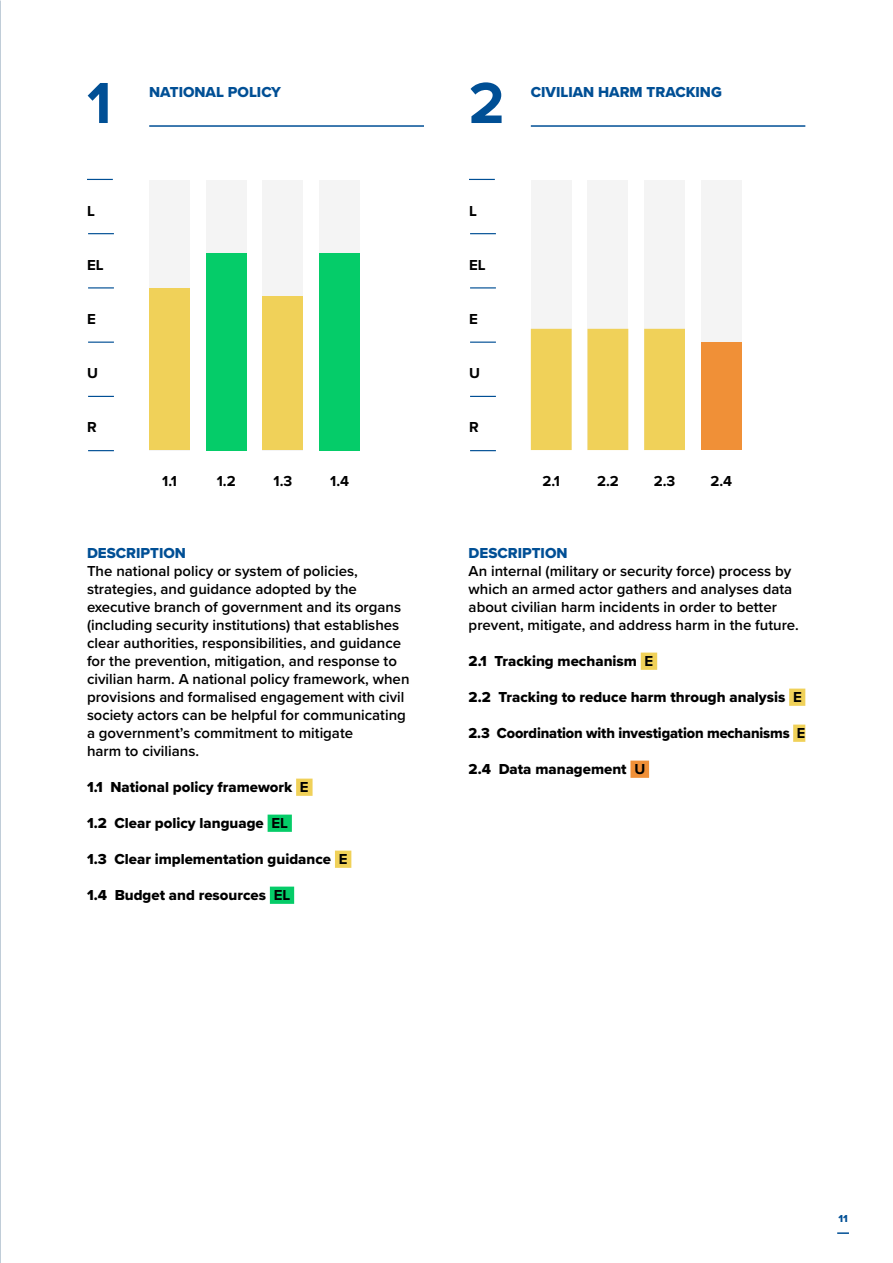
<style>
.page{position:relative;width:893px;height:1263px;background:#fff}
.page>*{position:absolute;margin:0;border:0;box-sizing:border-box;transform-origin:0 0}
.H1_Nr{font:700 60px "Proxima Nova";color:#004f95}
.P_Intro_Klein{font:600 15px/18px "Proxima Nova";color:#000}
.t1{font:15px "Proxima Nova Extrabld";color:#000}
.H3_Blue{font:15px "Proxima Nova Extrabld";color:#004f95}
.t2{font:700 15px "Proxima Nova";color:#000}
.t3{font:700 10.5px "Proxima Nova";color:#000;scale:1.05 1}
.t4{font:10.5px "Proxima Nova Extrabld";color:#004f95}
.s1{font-family:"Proxima Nova";font-weight:700}
</style>
<div class="page">
<svg style="left:837px;top:1232px;width:12px;height:2px"></svg>
<div style="left:296px;top:779px;width:17px;height:17px;background:#f0d159"></div>
<div style="left:268px;top:815px;width:24px;height:17px;background:#05cc68"></div>
<div style="left:335px;top:851px;width:16px;height:17px;background:#f0d159"></div>
<div style="left:270px;top:887px;width:24px;height:17px;background:#05cc68"></div>
<div style="left:641px;top:653px;width:16px;height:17px;background:#f0d159"></div>
<div style="left:789px;top:689px;width:16px;height:17px;background:#f0d159"></div>
<div style="left:793px;top:725px;width:12px;height:17px;background:#f0d159"></div>
<div style="left:630px;top:761px;width:19px;height:17px;background:#f09037"></div>
<div style="left:319px;top:180px;width:41px;height:270px;background:#f4f4f4"></div>
<div style="left:263px;top:180px;width:40px;height:270px;background:#f4f4f4"></div>
<div style="left:206px;top:180px;width:41px;height:270px;background:#f4f4f4"></div>
<div style="left:149px;top:180px;width:41px;height:270px;background:#f4f4f4"></div>
<div style="left:149px;top:288px;width:41px;height:162px;background:#f0d159"></div>
<div style="left:206px;top:253px;width:41px;height:197px;background:#05cc69"></div>
<div style="left:319px;top:253px;width:41px;height:197px;background:#05cc69"></div>
<div style="left:263px;top:296px;width:40px;height:154px;background:#f0d159"></div>
<div style="left:701px;top:180px;width:41px;height:270px;background:#f4f4f4"></div>
<div style="left:644px;top:180px;width:41px;height:270px;background:#f4f4f4"></div>
<div style="left:587px;top:180px;width:41px;height:270px;background:#f4f4f4"></div>
<div style="left:531px;top:180px;width:41px;height:270px;background:#f4f4f4"></div>
<svg style="left:531px;top:329px;width:154px;height:121px"></svg>
<div style="left:701px;top:342px;width:41px;height:108px;background:#f09037"></div>
<hr style="left:149px;top:125px;width:275px;height:2px;background:#004f95">
<hr style="left:531px;top:125px;width:274px;height:2px;background:#004f95">
<svg style="left:88px;top:233px;width:26px;height:1px"></svg>
<svg style="left:88px;top:287px;width:26px;height:1px"></svg>
<svg style="left:88px;top:450px;width:26px;height:1px"></svg>
<svg style="left:88px;top:396px;width:26px;height:1px"></svg>
<svg style="left:88px;top:342px;width:26px;height:1px"></svg>
<svg style="left:87px;top:179px;width:26px;height:1px"></svg>
<svg style="left:470px;top:233px;width:26px;height:1px"></svg>
<svg style="left:470px;top:287px;width:26px;height:1px"></svg>
<svg style="left:470px;top:450px;width:26px;height:1px"></svg>
<svg style="left:470px;top:396px;width:26px;height:1px"></svg>
<svg style="left:470px;top:342px;width:26px;height:1px"></svg>
<svg style="left:469px;top:179px;width:26px;height:1px"></svg>
<p class="H1_Nr" style="left:87px;top:58px;width:26px">1</p>
<p class="H1_Nr" style="left:469px;top:58px;width:37px">2</p>
<h3 class="H3_Blue" style="left:149px;top:81px;width:133px">NATIONAL POLICY</h3>
<h3 class="H3_Blue" style="left:531px;top:81px;width:193px">CIVILIAN HARM TRACKING</h3>
<h3 class="t2" style="left:87px;top:200px;width:9px">L</h3>
<h3 class="t2" style="left:469px;top:200px;width:9px">L</h3>
<h3 class="t2" style="left:87px;top:254px;width:18px">EL</h3>
<h3 class="t2" style="left:469px;top:254px;width:18px">EL</h3>
<h3 class="t2" style="left:87px;top:308px;width:10px">E</h3>
<h3 class="t2" style="left:469px;top:308px;width:10px">E</h3>
<h3 class="t2" style="left:87px;top:362px;width:12px">U</h3>
<h3 class="t2" style="left:469px;top:362px;width:12px">U</h3>
<h3 class="t2" style="left:87px;top:416px;width:11px">R</h3>
<h3 class="t2" style="left:469px;top:416px;width:11px">R</h3>
<p class="t3" style="left:166px;top:468px;width:12px">1.1</p>
<p class="t3" style="left:221px;top:468px;width:15px">1.2</p>
<p class="t3" style="left:278px;top:468px;width:15px">1.3</p>
<p class="t3" style="left:334px;top:468px;width:15px">1.4</p>
<p class="t3" style="left:547px;top:468px;width:14px">2.1</p>
<p class="t3" style="left:602px;top:468px;width:17px">2.2</p>
<p class="t3" style="left:658px;top:468px;width:17px">2.3</p>
<p class="t3" style="left:715px;top:468px;width:17px">2.4</p>
<h3 class="t2" style="left:162px;top:470px;width:16px">1.1</h3>
<h3 class="t2" style="left:217px;top:470px;width:21px">1.2</h3>
<h3 class="t2" style="left:274px;top:470px;width:20px">1.3</h3>
<h3 class="t2" style="left:330px;top:470px;width:20px">1.4</h3>
<h3 class="t2" style="left:542px;top:470px;width:19px">2.1</h3>
<h3 class="t2" style="left:597px;top:470px;width:23px">2.2</h3>
<h3 class="t2" style="left:654px;top:470px;width:23px">2.3</h3>
<h3 class="t2" style="left:710px;top:470px;width:23px">2.4</h3>
<p class="H3_Blue" style="left:87px;top:542px;width:100px">DESCRIPTION</p>
<p class="P_Intro_Klein" style="left:87px;top:562px;width:324px">The national policy or system of policies, strategies, and guidance adopted by the executive branch of government and its organs (including security institutions) that establishes clear authorities, responsibilities, and guidance for the prevention, mitigation, and response to civilian harm. A national policy framework, when provisions and formalised engagement with civil society actors can be helpful for communicating a government’s commitment to mitigate<br>harm to civilians.</p>
<h4 class="t1" style="left:87px;top:776px;width:223px">1.1 National policy framework <span class="s1">E</span></h4>
<h4 class="t1" style="left:87px;top:812px;width:203px">1.2 Clear policy language <span class="s1">EL</span></h4>
<h4 class="t1" style="left:87px;top:848px;width:262px">1.3 Clear implementation guidance <span class="s1">E</span></h4>
<h4 class="t1" style="left:87px;top:884px;width:205px">1.4 Budget and resources <span class="s1">EL</span></h4>
<h3 class="H3_Blue" style="left:469px;top:542px;width:100px">DESCRIPTION</h3>
<p class="P_Intro_Klein" style="left:469px;top:562px;width:332px">An internal (military or security force) process by which an armed actor gathers and analyses data about civilian harm incidents in order to better prevent, mitigate, and address harm in the future.</p>
<h4 class="t1" style="left:469px;top:650px;width:186px">2.1 Tracking mechanism <span class="s1">E</span></h4>
<h4 class="t1" style="left:469px;top:686px;width:335px">2.2 Tracking to reduce harm through analysis <span class="s1">E</span></h4>
<h4 class="t1" style="left:469px;top:722px;width:338px">2.3 Coordination with investigation mechanisms <span class="s1">E</span></h4>
<h4 class="t1" style="left:469px;top:758px;width:178px">2.4 Data management <span class="s1">U</span></h4>
<p class="t4" style="left:838px;top:1211px;width:11px">11</p>
</div>
